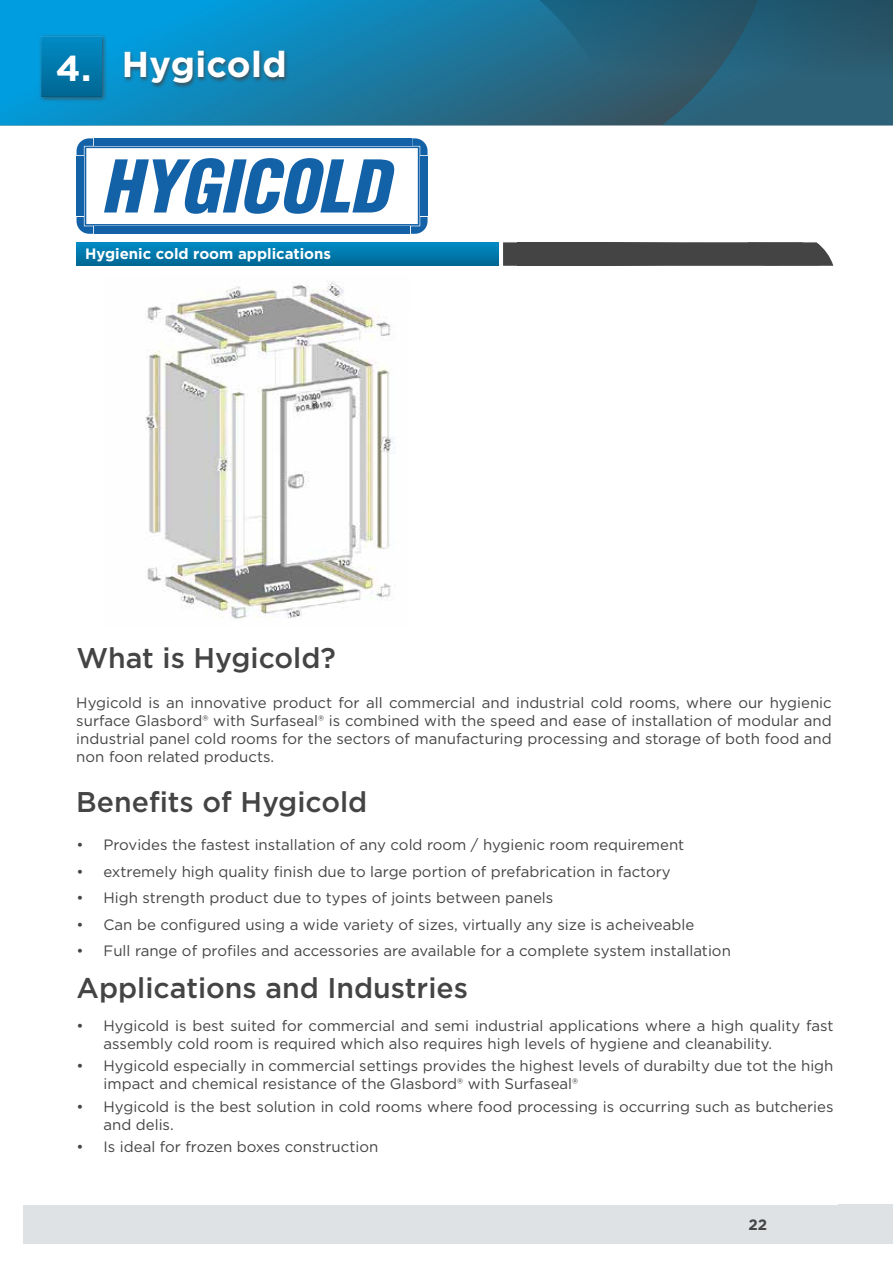
<style>
.page{position:relative;width:893px;height:1263px;background:#fff}
.page>*{position:absolute;margin:0;border:0;box-sizing:border-box;transform-origin:0 0}
.t1{font:700 36px "Gotham";letter-spacing:.01em;color:#fff}
.t2{font:500 28.5px "Gotham";color:#444445}
.t3{font:15px/18px "Gotham";color:#444445}
.t4{font:700 15px "Gotham";color:#fff}
.t5{font:700 15px "Gotham";color:#444445}
</style>
<div class="page">
<div style="left:839px;top:1204px;width:54px;height:38px;background:#dfe2e4"></div>
<div style="left:23px;top:1205px;width:870px;height:39px;background:#dfe2e4"></div>
<svg style="left:0;top:0;width:519px;height:125px;background:#1186b7"></svg>
<svg style="left:519px;top:0;width:374px;height:125px;background:#285e75"></svg>
<img style="left:145px;top:281px;width:251px;height:338px">
<svg style="left:503px;top:242px;width:330px;height:24px;background:#515152"></svg>
<div style="left:517px;top:242px;width:220px;height:24px;background:#444445"></div>
<div style="left:76px;top:242px;width:423px;height:24px;background:linear-gradient(to bottom,#008cc6,#006895)"></div>
<svg style="left:77px;top:138px;width:351px;height:96px"></svg>
<div style="left:123px;top:49px;width:167px;height:39px;background:#444445;opacity:.75"></div>
<div style="left:38px;top:33px;width:69px;height:69px;background:#444445;opacity:.75"></div>
<div style="left:41px;top:36px;width:62px;height:62px;background:#444445;opacity:.75"></div>
<h1 class="t1" style="left:56px;top:41px;width:232px">4. Hygicold</h1>
<p class="t4" style="left:85px;top:244px;width:248px">Hygienic cold room applications</p>
<h2 class="t2" style="left:77px;top:639px;width:261px">What is Hygicold?</h2>
<p class="t3" style="left:76px;top:693px;width:757px;text-align:justify">Hygicold is an innovative product for all commercial and industrial cold rooms, where our hygienic surface Glasbord® with Surfaseal® is combined with the speed and ease of installation of modular and industrial panel cold rooms for the sectors of manufacturing processing and storage of both food and non foon related products.</p>
<h2 class="t2" style="left:76px;top:783px;width:293px">Benefits of Hygicold</h2>
<p class="t3" style="left:77px;top:836px;width:609px">• Provides the fastest installation of any cold room / hygienic room requirement</p>
<p class="t3" style="left:77px;top:862px;width:596px">• extremely high quality finish due to large portion of prefabrication in factory</p>
<p class="t3" style="left:77px;top:889px;width:478px">• High strength product due to types of joints between panels</p>
<p class="t3" style="left:77px;top:915px;width:619px">• Can be configured using a wide variety of sizes, virtually any size is acheiveable</p>
<p class="t3" style="left:77px;top:942px;width:656px">• Full range of profiles and accessories are available for a complete system installation</p>
<h2 class="t2" style="left:77px;top:969px;width:393px">Applications and Industries</h2>
<p class="t3" style="left:104px;top:1016px;width:731px;text-indent:-27px">• Hygicold is best suited for commercial and semi industrial applications where a high quality fast assembly cold room is required which also requires high levels of hygiene and cleanability.</p>
<p class="t3" style="left:104px;top:1057px;width:731px;text-indent:-27px">• Hygicold especially in commercial settings provides the highest levels of durabilty due tot the high impact and chemical resistance of the Glasbord® with Surfaseal®</p>
<p class="t3" style="left:104px;top:1097px;width:731px;text-indent:-27px">• Hygicold is the best solution in cold rooms where food processing is occurring such as butcheries and delis.</p>
<p class="t3" style="left:77px;top:1137px;width:303px">• Is ideal for frozen boxes construction</p>
<p class="t5" style="left:748px;top:1215px;width:20px">22</p>
</div>
